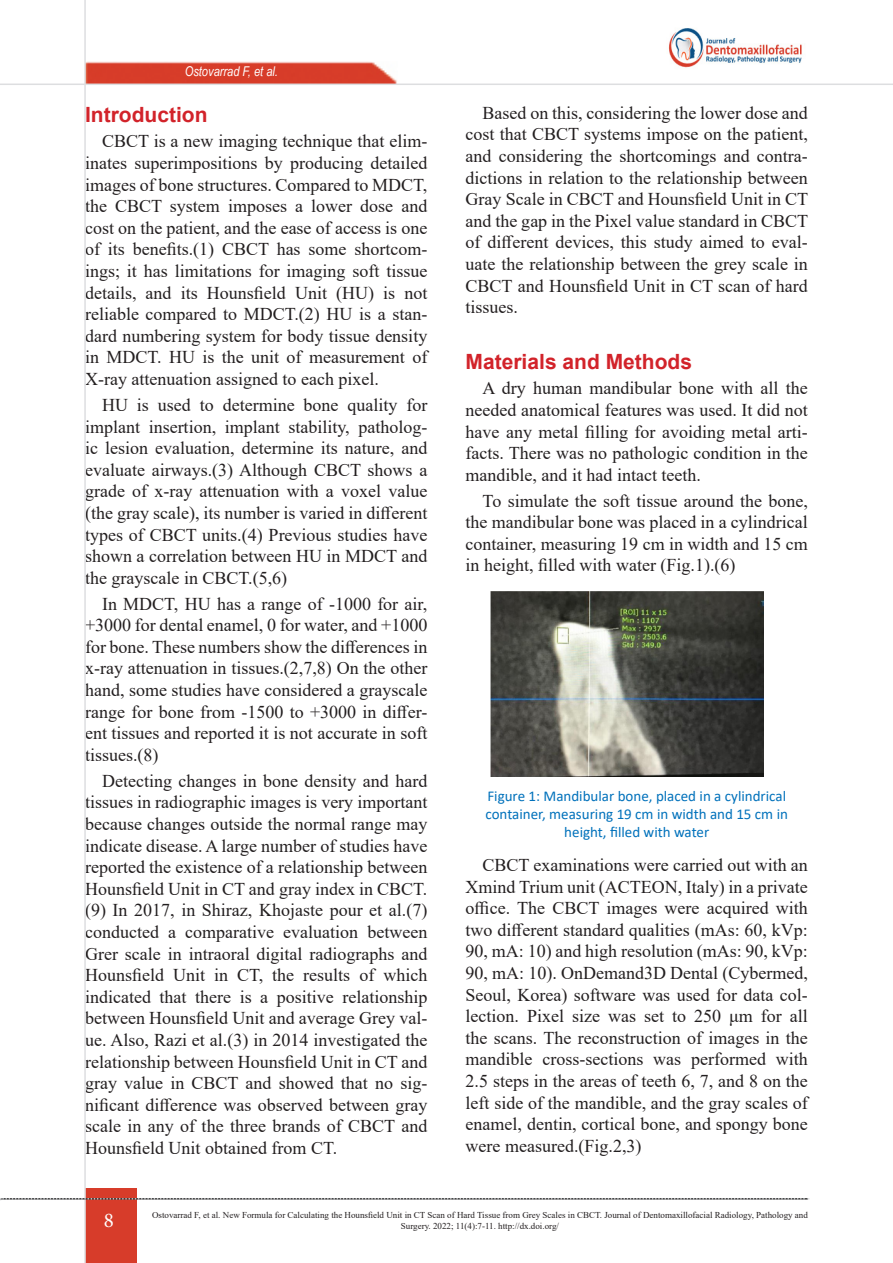
<style>
.page{position:relative;width:893px;height:1263px;background:#fff}
.page>*{position:absolute;margin:0;border:0;box-sizing:border-box;transform-origin:0 0}
.عنوان_اول{font:700 21px "Arial";color:#d2232a}
.t1{font:21px "Minion Pro";color:#fff}
.متن_اصلی{font:18px/21.6px "Times New Roman";color:#231f20;text-align:justify}
.عنوان_شکل_و_جدول{font:15px/18px "Calibri";color:#0071bb;text-align:center}
.t2{font:italic 13.5px "Arial Narrow";color:#fff}
.t3{font:9px "Times New Roman";color:#231f20}
</style>
<div class="page">
<div style="left:86px;top:1188px;width:50px;height:75px;background:#d73c2a"></div>
<img style="left:86px;top:61px;width:311px;height:22px">
<img style="left:668px;top:28px;width:134px;height:40px">
<hr style="left:0;top:84px;width:893px;height:1px;background:#dddee0">
<hr style="left:84px;top:0;width:2px;height:1263px;background:#dddee0">
<svg style="left:0;top:1198px;width:809px;height:2px;background:#898788"></svg>
<img style="left:491px;top:591px;width:273px;height:185px">
<p class="t2" style="left:185px;top:62px;width:95px">Ostovarrad F, et al.</p>
<p class="عنوان_اول" style="left:85px;top:99px;width:124px">Introduction</p>
<p class="متن_اصلی" style="left:85px;top:130px;width:344px;text-indent:17px">CBCT is a new imaging technique that elim&shy;inates superimpositions by producing detailed images of bone structures. Compared to MDCT, the CBCT system imposes a lower dose and cost on the patient, and the ease of access is one of its benefits.(1) CBCT has some shortcom&shy;ings; it has limitations for imaging soft tissue details, and its Hounsfield Unit (HU) is not reliable compared to MDCT.(2) HU is a stan&shy;dard numbering system for body tissue density in MDCT. HU is the unit of measurement of X-ray attenuation assigned to each pixel.</p>
<p class="متن_اصلی" style="left:85px;top:393px;width:344px;text-indent:17px">HU is used to determine bone quality for implant insertion, implant stability, patholog&shy;ic lesion evaluation, determine its nature, and evaluate airways.(3) Although CBCT shows a grade of x-ray attenuation with a voxel value (the gray scale), its number is varied in different types of CBCT units.(4) Previous studies have shown a correlation between HU in MDCT and the grayscale in CBCT.(5,6)</p>
<p class="متن_اصلی" style="left:85px;top:592px;width:344px;text-indent:17px">In MDCT, HU has a range of -1000 for air, +3000 for dental enamel, 0 for water, and +1000 for bone. These numbers show the differences in x-ray attenuation in tissues.(2,7,8) On the other hand, some studies have considered a grayscale range for bone from -1500 to +3000 in differ&shy;ent tissues and reported it is not accurate in soft tissues.(8)</p>
<p class="متن_اصلی" style="left:85px;top:769px;width:344px;text-indent:17px">Detecting changes in bone density and hard tissues in radiographic images is very important because changes outside the normal range may indicate disease. A large number of studies have reported the existence of a relationship between Hounsfield Unit in CT and gray index in CBCT. (9) In 2017, in Shiraz, Khojaste pour et al.(7) conducted a comparative evaluation between Grer scale in intraoral digital radiographs and Hounsfield Unit in CT, the results of which indicated that there is a positive relationship between Hounsfield Unit and average Grey val&shy;ue. Also, Razi et al.(3) in 2014 investigated the relationship between Hounsfield Unit in CT and gray value in CBCT and showed that no sig&shy;nificant difference was observed between gray scale in any of the three brands of CBCT and Hounsfield Unit obtained from CT.</p>
<p class="متن_اصلی" style="left:466px;top:101px;width:344px;text-indent:17px">Based on this, considering the lower dose and cost that CBCT systems impose on the patient, and considering the shortcomings and contra&shy;dictions in relation to the relationship between Gray Scale in CBCT and Hounsfield Unit in CT and the gap in the Pixel value standard in CBCT of different devices, this study aimed to eval&shy;uate the relationship between the grey scale in CBCT and Hounsfield Unit in CT scan of hard tissues.</p>
<p class="عنوان_اول" style="left:466px;top:346px;width:228px">Materials and Methods</p>
<p class="متن_اصلی" style="left:466px;top:377px;width:344px;text-indent:17px">A dry human mandibular bone with all the needed anatomical features was used. It did not have any metal filling for avoiding metal arti&shy;facts. There was no pathologic condition in the mandible, and it had intact teeth.</p>
<p class="متن_اصلی" style="left:466px;top:489px;width:344px;text-indent:17px">To simulate the soft tissue around the bone, the mandibular bone was placed in a cylindrical container, measuring 19 cm in width and 15 cm in height, filled with water (Fig.1).(6)</p>
<p class="عنوان_شکل_و_جدول" style="left:485px;top:786px;width:304px">Figure 1: Mandibular bone, placed in a cylindrical container, measuring 19 cm in width and 15 cm in height, filled with water</p>
<p class="متن_اصلی" style="left:466px;top:853px;width:344px;text-indent:17px">CBCT examinations were carried out with an Xmind Trium unit (ACTEON, Italy) in a private office. The CBCT images were acquired with two different standard qualities (mAs: 60, kVp:<br>90, mA: 10) and high resolution (mAs: 90, kVp:<br>90, mA: 10). OnDemand3D Dental (Cybermed, Seoul, Korea) software was used for data col&shy;lection. Pixel size was set to 250 μm for all the scans. The reconstruction of images in the mandible cross-sections was performed with 2.5 steps in the areas of teeth 6, 7, and 8 on the left side of the mandible, and the gray scales of enamel, dentin, cortical bone, and spongy bone were measured.(Fig.2,3)</p>
<p class="t3" style="left:152px;top:1209px;width:657px">Ostovarrad F, et al. New Formula for Calculating the Hounsfield Unit in CT Scan of Hard Tissue from Grey Scales in CBCT. Journal of Dentomaxillofacial Radiology, Pathology and</p>
<p class="t1" style="left:104px;top:1206px;width:12px">8</p>
<p class="t3" style="left:401px;top:1220px;width:160px">Surgery. 2022; 11(4):7-11. http://dx.doi.org/</p>
</div>
